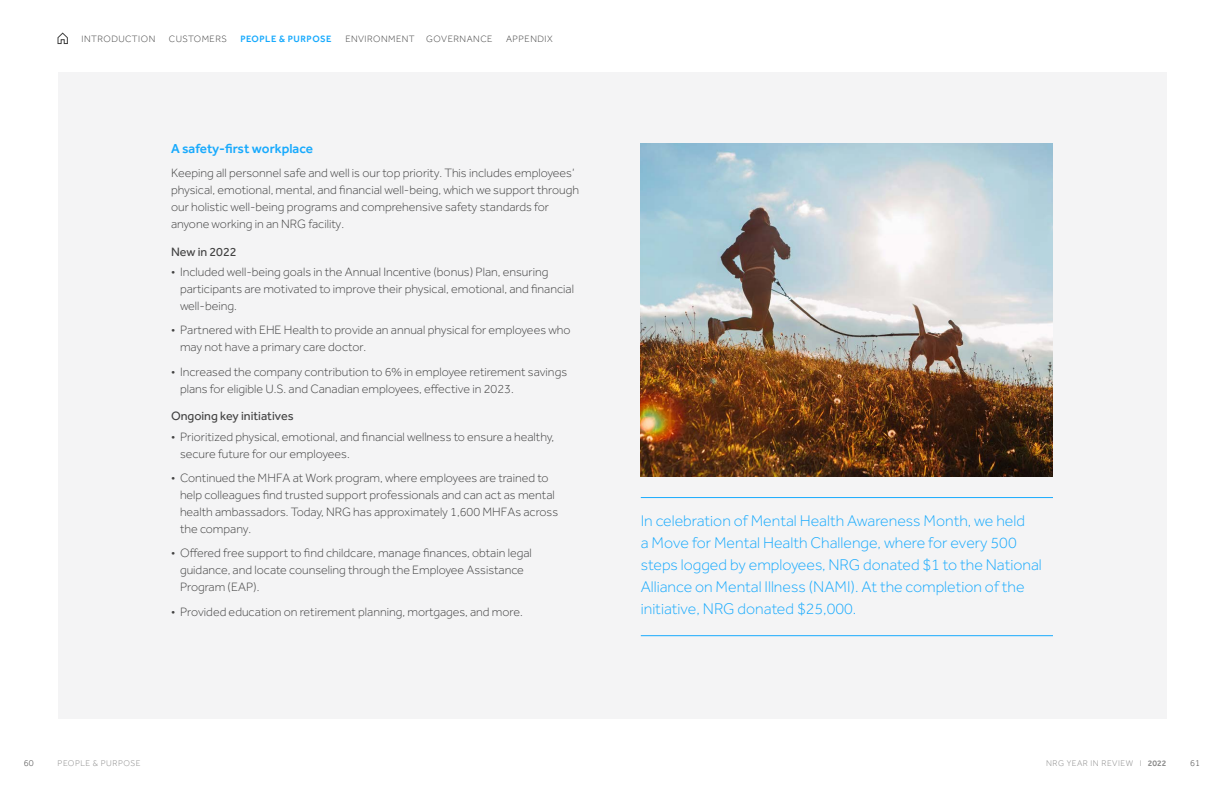
<style>
.page{position:relative;width:1224px;height:792px;background:#fff}
.page>*{position:absolute;margin:0;border:0;box-sizing:border-box;transform-origin:0 0}
.Callout_Quotation_Blue{font:300 16px/22px "Effra";color:#18aafd}
.Subhead_MidBlue{font:500 13.5px "Effra";color:#18aafd}
.Body_Copy_Blk{font:300 12.5px/17px "Effra";color:#414141}
.Sub_Subhead_Dark_Gray{font:12.5px "Effra";color:#414141}
.t1{font:300 9.5px "Effra";letter-spacing:.05em;color:#414141}
.t2{font:500 9.5px "Effra";letter-spacing:.05em;color:#18aafd}
.t3{font:300 9px "Effra";color:#414141}
.t4{font:300 8.5px "Effra";letter-spacing:.06em;color:#888}
.s1{font-weight:500}
</style>
<div class="page">
<div style="left:58px;top:73px;width:1108px;height:646px;background:#f4f4f5"></div>
<img style="left:641px;top:143px;width:412px;height:334px">
<hr style="left:641px;top:635px;width:412px;height:1px;background:#18aafd">
<hr style="left:641px;top:497px;width:412px;height:1px;background:#18aafd">
<svg style="left:57px;top:32px;width:11px;height:12px"></svg>
<p class="t1" style="left:82px;top:34px;width:75px">INTRODUCTION</p>
<p class="t1" style="left:169px;top:34px;width:59px">CUSTOMERS</p>
<p class="t2" style="left:240px;top:34px;width:93px">PEOPLE &amp; PURPOSE</p>
<p class="t1" style="left:345px;top:34px;width:149px">ENVIRONMENT GOVERNANCE</p>
<p class="t1" style="left:506px;top:34px;width:48px">APPENDIX</p>
<p class="Subhead_MidBlue" style="left:171px;top:140px;width:144px">A safety-first workplace</p>
<p class="Body_Copy_Blk" style="left:171px;top:164px;width:410px">Keeping all personnel safe and well is our top priority. This includes employees’ physical, emotional, mental, and financial well-being, which we support through our holistic well-being programs and comprehensive safety standards for anyone working in an NRG facility.</p>
<p class="Sub_Subhead_Dark_Gray" style="left:171px;top:244px;width:67px">New in 2022</p>
<p class="Body_Copy_Blk" style="left:180px;top:263px;width:396px;text-indent:-9px">• Included well-being goals in the Annual Incentive (bonus) Plan, ensuring participants are motivated to improve their physical, emotional, and financial well-being.</p>
<p class="Body_Copy_Blk" style="left:180px;top:322px;width:392px;text-indent:-9px">• Partnered with EHE Health to provide an annual physical for employees who may not have a primary care doctor.</p>
<p class="Body_Copy_Blk" style="left:180px;top:363px;width:389px;text-indent:-9px">• Increased the company contribution to 6% in employee retirement savings plans for eligible U.S. and Canadian employees, effective in 2023.</p>
<p class="Sub_Subhead_Dark_Gray" style="left:171px;top:409px;width:124px">Ongoing key initiatives</p>
<p class="Body_Copy_Blk" style="left:180px;top:428px;width:376px;text-indent:-9px">• Prioritized physical, emotional, and financial wellness to ensure a healthy, secure future for our employees.</p>
<p class="Body_Copy_Blk" style="left:180px;top:469px;width:380px;text-indent:-9px">• Continued the MHFA at Work program, where employees are trained to help colleagues find trusted support professionals and can act as mental health ambassadors. Today, NRG has approximately 1,600 MHFAs across the company.</p>
<p class="Body_Copy_Blk" style="left:180px;top:545px;width:353px;text-indent:-9px">• Offered free support to find childcare, manage finances, obtain legal guidance, and locate counseling through the Employee Assistance<br>Program (EAP).</p>
<p class="Body_Copy_Blk" style="left:171px;top:603px;width:353px">• Provided education on retirement planning, mortgages, and more.</p>
<p class="Callout_Quotation_Blue" style="left:641px;top:510px;width:403px">In celebration of Mental Health Awareness Month, we held<br>a Move for Mental Health Challenge, where for every 500 steps logged by employees, NRG donated $1 to the National Alliance on Mental Illness (NAMI). At the completion of the initiative, NRG donated $25,000.</p>
<p class="t3" style="left:24px;top:758px;width:11px">60</p>
<p class="t4" style="left:58px;top:758px;width:84px">PEOPLE &amp; PURPOSE</p>
<p class="t4" style="left:1046px;top:758px;width:122px">NRG YEAR IN REVIEW I <span class="s1">2022</span></p>
<p class="t3" style="left:1190px;top:758px;width:11px">61</p>
</div>
